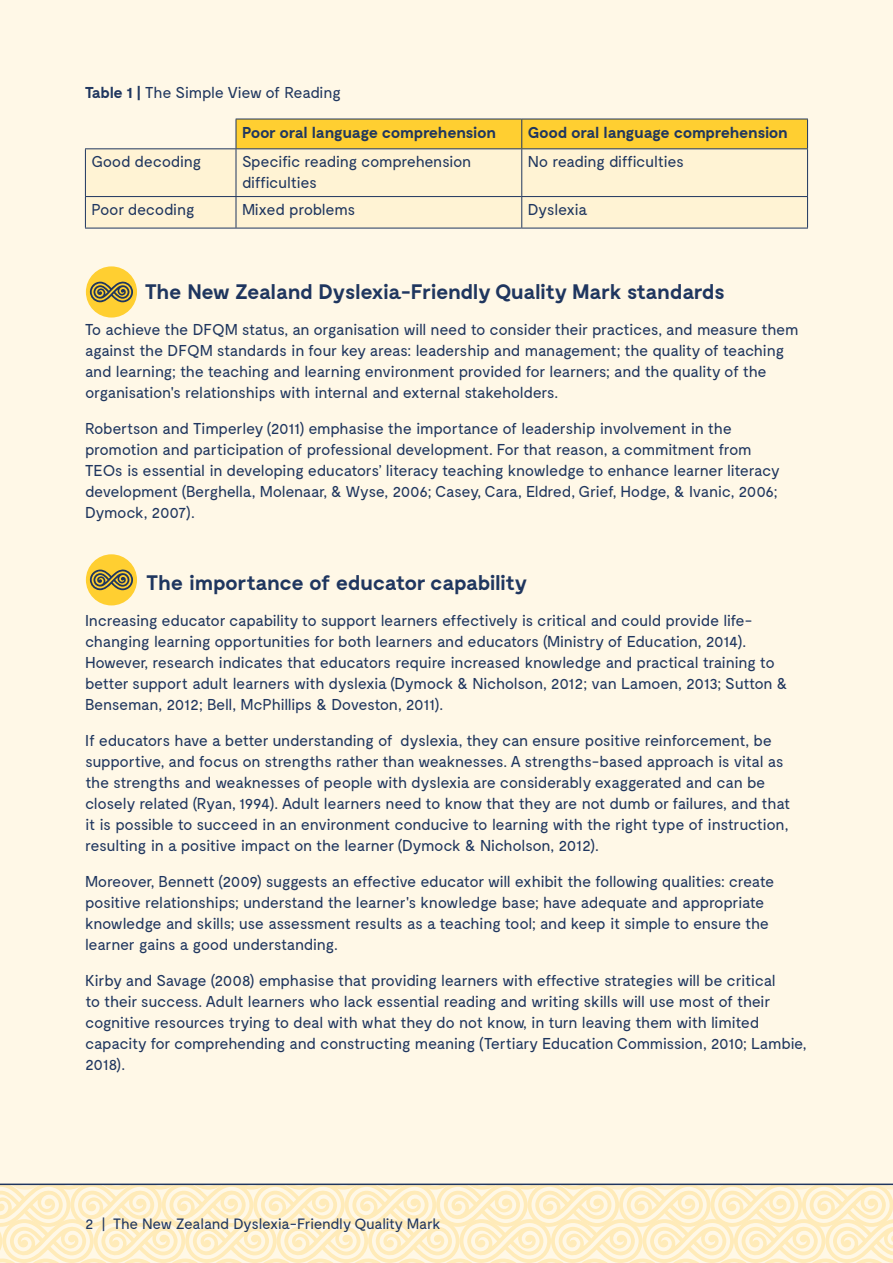
<style>
.page{position:relative;width:893px;height:1263px;background:#fff8e7}
.page>*{position:absolute;margin:0;border:0;box-sizing:border-box;transform-origin:0 0}
.t1{font:700 21px "Moderat";letter-spacing:-.025em;color:#1f365f}
.t2{font:15.75px/21px "Moderat";letter-spacing:-.025em;color:#1f365f}
.t3{font:700 15.75px "Moderat";letter-spacing:-.025em;color:#1f365f}
.t4{font:15px "Moderat";letter-spacing:-.025em;color:#1f365f}
.s1{font-weight:700}
</style>
<div class="page">
<svg style="left:0;top:1185px;width:893px;height:78px"></svg>
<hr style="left:0;top:1183px;width:893px;height:2px;background:#1f365f">
<div style="left:86px;top:149px;width:721px;height:79px;background:#fff3d4"></div>
<div style="left:236px;top:119px;width:572px;height:29px;background:#ffcf31"></div>
<hr style="left:85px;top:148px;width:151px;height:1px;background:#1f365f">
<hr style="left:85px;top:149px;width:1px;height:47px;background:#1f365f">
<hr style="left:236px;top:148px;width:286px;height:1px;background:#1f365f">
<hr style="left:236px;top:149px;width:1px;height:47px;background:#1f365f">
<hr style="left:522px;top:148px;width:286px;height:1px;background:#1f365f">
<hr style="left:521px;top:149px;width:1px;height:47px;background:#1f365f">
<hr style="left:807px;top:149px;width:1px;height:47px;background:#1f365f">
<hr style="left:85px;top:196px;width:151px;height:1px;background:#1f365f">
<hr style="left:85px;top:197px;width:1px;height:31px;background:#1f365f">
<hr style="left:236px;top:196px;width:286px;height:1px;background:#1f365f">
<hr style="left:236px;top:197px;width:1px;height:31px;background:#1f365f">
<hr style="left:522px;top:196px;width:286px;height:1px;background:#1f365f">
<hr style="left:521px;top:197px;width:1px;height:31px;background:#1f365f">
<hr style="left:807px;top:197px;width:1px;height:31px;background:#1f365f">
<hr style="left:85px;top:228px;width:151px;height:1px;background:#1f365f">
<hr style="left:236px;top:228px;width:286px;height:1px;background:#1f365f">
<hr style="left:522px;top:228px;width:286px;height:1px;background:#1f365f">
<div style="left:86px;top:266px;width:51px;height:52px;background:#ffcf31;border-radius:50%"></div>
<svg style="left:90px;top:281px;width:43px;height:21px"></svg>
<div style="left:86px;top:554px;width:51px;height:51px;background:#ffcf31;border-radius:50%"></div>
<svg style="left:90px;top:569px;width:43px;height:21px"></svg>
<p class="t2" style="left:85px;top:82px;width:257px"><span class="s1">Table 1 |</span> The Simple View of Reading</p>
<p class="t3" style="left:242px;top:123px;width:255px">Poor oral language comprehension</p>
<p class="t3" style="left:528px;top:123px;width:262px">Good oral language comprehension</p>
<p class="t2" style="left:91px;top:152px;width:111px">Good decoding</p>
<p class="t2" style="left:242px;top:152px;width:231px">Specific reading comprehension difficulties</p>
<p class="t2" style="left:528px;top:152px;width:158px">No reading difficulties</p>
<p class="t2" style="left:91px;top:200px;width:105px">Poor decoding</p>
<p class="t2" style="left:242px;top:200px;width:115px">Mixed problems</p>
<p class="t2" style="left:528px;top:200px;width:61px">Dyslexia</p>
<h1 class="t1" style="left:145px;top:280px;width:581px">The New Zealand Dyslexia-Friendly Quality Mark standards</h1>
<p class="t2" style="left:85px;top:319px;width:715px">To achieve the DFQM status, an organisation will need to consider their practices, and measure them against the DFQM standards in four key areas: leadership and management; the quality of teaching and learning; the teaching and learning environment provided for learners; and the quality of the organisation's relationships with internal and external stakeholders.</p>
<p class="t2" style="left:85px;top:418px;width:697px">Robertson and Timperley (2011) emphasise the importance of leadership involvement in the promotion and participation of professional development. For that reason, a commitment from TEOs is essential in developing educators’ literacy teaching knowledge to enhance learner literacy development (Berghella, Molenaar, &amp; Wyse, 2006; Casey, Cara, Eldred, Grief, Hodge, &amp; Ivanic, 2006; Dymock, 2007).</p>
<h1 class="t1" style="left:147px;top:571px;width:382px">The importance of educator capability</h1>
<p class="t2" style="left:85px;top:610px;width:704px">Increasing educator capability to support learners effectively is critical and could provide life&shy;changing learning opportunities for both learners and educators (Ministry of Education, 2014).<br>However, research indicates that educators require increased knowledge and practical training to better support adult learners with dyslexia (Dymock &amp; Nicholson, 2012; van Lamoen, 2013; Sutton &amp; Benseman, 2012; Bell, McPhillips &amp; Doveston, 2011).</p>
<p class="t2" style="left:85px;top:730px;width:707px">If educators have a better understanding of dyslexia, they can ensure positive reinforcement, be supportive, and focus on strengths rather than weaknesses. A strengths-based approach is vital as the strengths and weaknesses of people with dyslexia are considerably exaggerated and can be closely related (Ryan, 1994). Adult learners need to know that they are not dumb or failures, and that it is possible to succeed in an environment conducive to learning with the right type of instruction, resulting in a positive impact on the learner (Dymock &amp; Nicholson, 2012).</p>
<p class="t2" style="left:85px;top:871px;width:691px">Moreover, Bennett (2009) suggests an effective educator will exhibit the following qualities: create positive relationships; understand the learner's knowledge base; have adequate and appropriate knowledge and skills; use assessment results as a teaching tool; and keep it simple to ensure the learner gains a good understanding.</p>
<p class="t2" style="left:85px;top:970px;width:723px">Kirby and Savage (2008) emphasise that providing learners with effective strategies will be critical<br>to their success. Adult learners who lack essential reading and writing skills will use most of their cognitive resources trying to deal with what they do not know, in turn leaving them with limited capacity for comprehending and constructing meaning (Tertiary Education Commission, 2010; Lambie, 2018).</p>
<p class="t4" style="left:85px;top:1215px;width:357px">2 | The New Zealand Dyslexia-Friendly Quality Mark</p>
</div>
